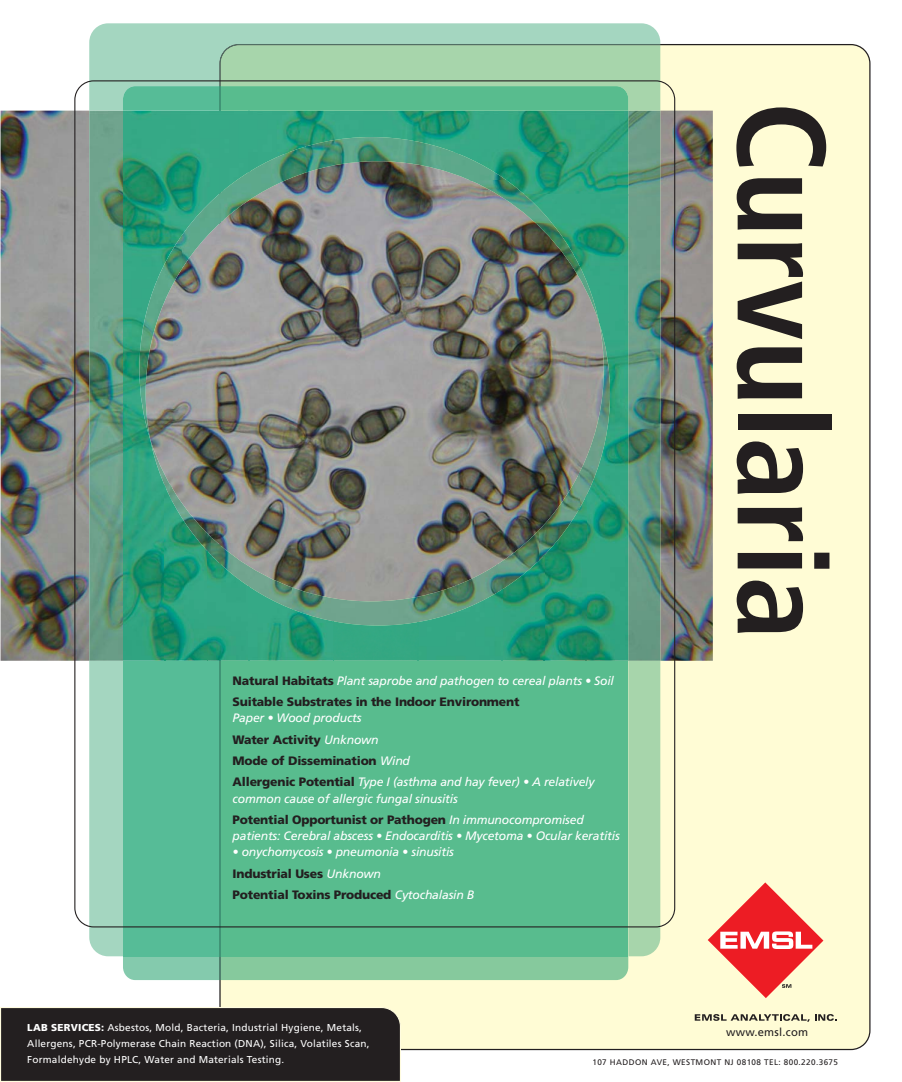
<style>
.page{position:relative;width:902px;height:1082px;background:#fff}
.page>*{position:absolute;margin:0;border:0;box-sizing:border-box;transform-origin:0 0}
.t1{font:700 condensed 125px "Frutiger";color:#231f20}
.t2{font:italic 12.25px/21.2px "Frutiger";letter-spacing:-.015em;color:#fff}
.t3{font:900 12.25px/21.2px "Frutiger";letter-spacing:-.015em;color:#231f20}
.t4{font:11.25px "Frutiger";letter-spacing:.02em;color:#231f20}
.t5{font:10px/16.2px "Frutiger";letter-spacing:.02em;color:#fff}
.t6{font:8.12px "Frutiger";letter-spacing:.05em;color:#231f20}
.s1{font-weight:400;font-style:italic;color:#fff}
.s2{font-weight:900;font-style:normal;color:#231f20}
.s3{font-weight:900}
</style>
<div class="page">
<div style="left:219px;top:44px;width:651px;height:1005px;background:#fffcd5"></div>
<img style="left:1px;top:111px;width:711px;height:549px">
<div style="left:89px;top:23px;width:571px;height:57px;background:#a4d6c0"></div>
<svg style="left:89px;top:927px;width:571px;height:52px;background:#95cfaa"></svg>
<div style="left:123px;top:660px;width:96px;height:296px;background:#56bc97"></div>
<div style="left:220px;top:660px;width:408px;height:296px;background:#58bc8e"></div>
<hr style="left:219px;top:660px;width:1px;height:296px;background:#409476">
<svg style="left:123px;top:44px;width:537px;height:36px;background:#a3d1ac"></svg>
<div style="left:0;top:1006px;width:401px;height:75px;background:#231f20"></div>
<svg style="left:707px;top:882px;width:116px;height:115px;background:#f69a8a"></svg>
<svg style="left:694px;top:1013px;width:142px;height:8px"></svg>
<img style="left:74px;top:80px;width:601px;height:847px">
<p class="t3" style="left:232px;top:670px;width:383px">Natural Habitats <span class="s1">Plant saprobe and pathogen to cereal plants • Soil<br></span>Suitable Substrates in the Indoor Environment</p>
<p class="t2" style="left:232px;top:708px;width:363px">Paper • Wood products<br><span class="s2">Water Activity</span> Unknown<br><span class="s2">Mode of Dissemination</span> Wind<br><span class="s2">Allergenic Potential</span> Type I (asthma and hay fever) • A relatively</p>
<p class="t2" style="left:232px;top:788px;width:352px">common cause of allergic fungal sinusitis<br><span class="s2">Potential Opportunist or Pathogen</span> In immunocompromised</p>
<p class="t2" style="left:232px;top:825px;width:388px">patients: Cerebral abscess • Endocarditis • Mycetoma • Ocular keratitis</p>
<p class="t2" style="left:232px;top:842px;width:243px">• onychomycosis • pneumonia • sinusitis<br><span class="s2">Industrial Uses</span> Unknown<br><span class="s2">Potential Toxins Produced</span> Cytochalasin B</p>
<h1 class="t1" style="left:831px;top:102px;width:539px;rotate:90deg">Curvularia</h1>
<p class="t5" style="left:27px;top:1019px;width:343px"><span class="s3">LAB SERVICES:</span> Asbestos, Mold, Bacteria, Industrial Hygiene, Metals,<br>Allergens, PCR-Polymerase Chain Reaction (DNA), Silica, Volatiles Scan,<br>Formaldehyde by HPLC, Water and Materials Testing.</p>
<p class="t4" style="left:726px;top:1027px;width:83px">www.emsl.com</p>
<p class="t6" style="left:592px;top:1058px;width:247px">107 HADDON AVE, WESTMONT NJ 08108 TEL: 800.220.3675</p>
</div>
